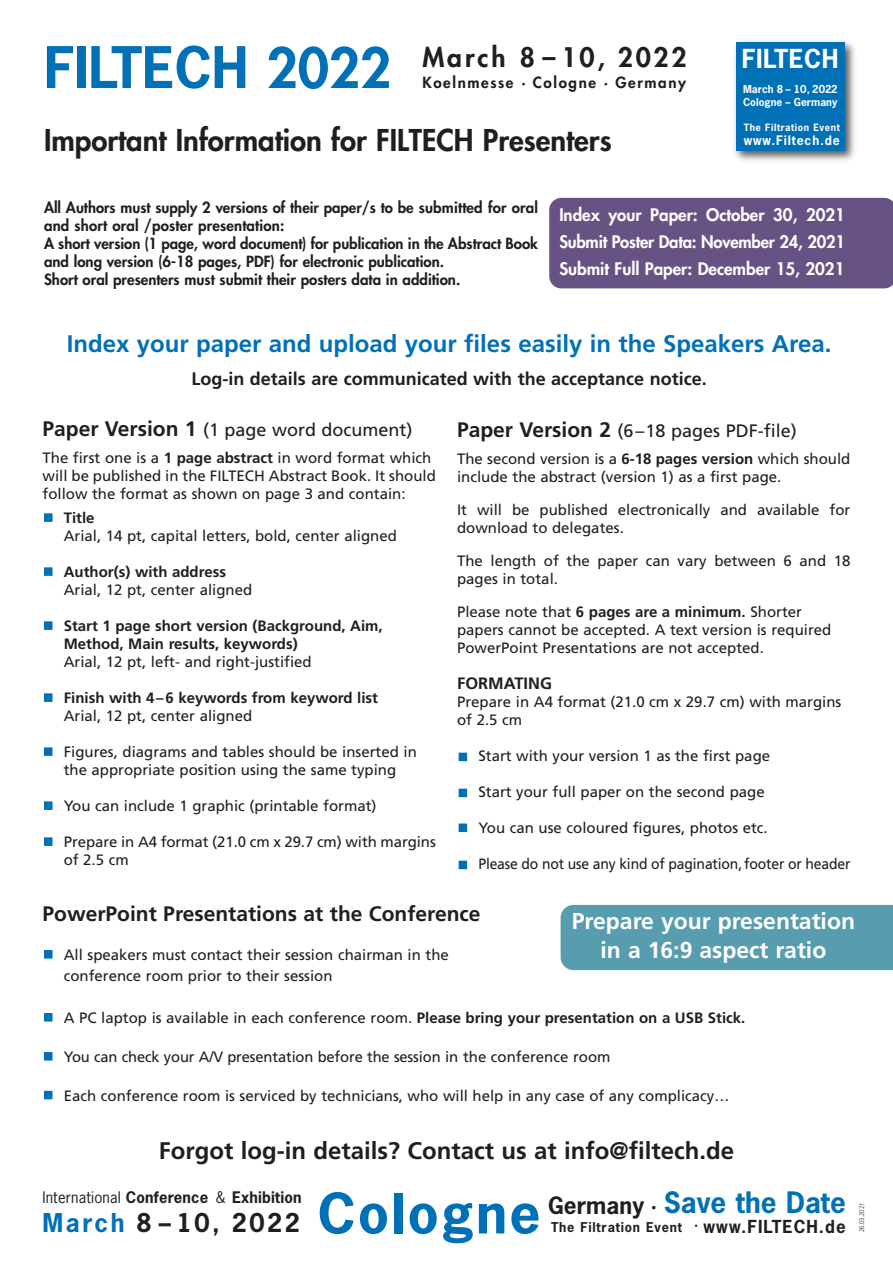
<style>
.page{position:relative;width:893px;height:1263px;background:#fff}
.page>*{position:absolute;margin:0;border:0;box-sizing:border-box;transform-origin:0 0}
.t1{font:700 53.85px "News Gothic";color:#0070b7}
.t2{font:700 52.5px "News Gothic";letter-spacing:.035em;color:#0070b7;scale:1.05 1}
.t3{font:800 29.25px "Futura Std";color:#1f1f1e}
.t4{font:700 27.75px "News Gothic";color:#0070b7}
.t5{font:800 26.25px "Futura Std";letter-spacing:.11em;color:#1f1f1e}
.t6{font:700 24.6px "News Gothic";letter-spacing:.02em;color:#fff}
.t7{font:700 24.3px "News Gothic";letter-spacing:.105em;color:#1f1f1e}
.t8{font:700 24px "Frutiger";color:#0070b7}
.t9{font:700 24px "Frutiger";color:#1f1f1e}
.t10{font:700 22.95px "Frutiger";color:#fff}
.t11{font:700 21px "Frutiger";color:#1f1f1e}
.t12{font:18px "Frutiger";color:#1f1f1e}
.t13{font:700 18px "Frutiger";color:#1f1f1e}
.t14{font:800 16.8px "Futura Std";color:#fff}
.t15{font:700 16.8px "News Gothic";letter-spacing:.06em;color:#1f1f1e}
.t16{font:700 16.5px "Frutiger";color:#1f1f1e}
.t17{font:15px/18px "Frutiger";color:#1f1f1e}
.t18{font:800 15px/18px "Futura Std";color:#1f1f1e}
.t19{font:700 15px/18px "Frutiger";color:#1f1f1e}
.t20{font:15px "Frutiger";color:#1f1f1e;scale:.93 1}
.t21{font:700 15px "News Gothic";letter-spacing:.01em;color:#1f1f1e}
.t22{font:800 15px "Futura Std";letter-spacing:.105em;color:#1f1f1e}
.t23{font:700 12.75px "News Gothic";letter-spacing:.06em;color:#1f1f1e}
.t24{font:700 12.3px "News Gothic";letter-spacing:.07em;color:#fff}
.t25{font:700 10.35px "News Gothic";letter-spacing:.005em;color:#fff}
.t26{font:700 9.45px "News Gothic";letter-spacing:.055em;color:#fff}
.t27{font:300 condensed 6.75px "Frutiger";color:#1f1f1e}
.s1{font-family:"Futura Std";font-weight:800}
.s2{font-weight:700;font-size:21px}
.s3{font-weight:700}
.s4{font-weight:400}
.s5{font-size:22.5px;color:#1f1f1e}
.s6{font-family:"Frutiger";font-size:22.5px;color:#1f1f1e}
.s7{color:#0070b7}
</style>
<div class="page">
<div style="left:45px;top:514px;width:6px;height:7px;background:#0070b7"></div>
<div style="left:44px;top:513px;width:9px;height:9px;border:1px solid #0070b7"></div>
<div style="left:45px;top:568px;width:6px;height:7px;background:#0070b7"></div>
<div style="left:44px;top:567px;width:9px;height:9px;border:1px solid #0070b7"></div>
<div style="left:45px;top:622px;width:6px;height:7px;background:#0070b7"></div>
<div style="left:44px;top:621px;width:9px;height:9px;border:1px solid #0070b7"></div>
<div style="left:45px;top:694px;width:6px;height:7px;background:#0070b7"></div>
<div style="left:44px;top:693px;width:9px;height:9px;border:1px solid #0070b7"></div>
<div style="left:45px;top:748px;width:6px;height:7px;background:#0070b7"></div>
<div style="left:44px;top:747px;width:9px;height:9px;border:1px solid #0070b7"></div>
<div style="left:45px;top:802px;width:6px;height:7px;background:#0070b7"></div>
<div style="left:44px;top:801px;width:9px;height:9px;border:1px solid #0070b7"></div>
<div style="left:45px;top:838px;width:6px;height:7px;background:#0070b7"></div>
<div style="left:44px;top:837px;width:9px;height:9px;border:1px solid #0070b7"></div>
<svg style="left:461px;top:863px;width:4px;height:4px"></svg>
<div style="left:459px;top:861px;width:8px;height:8px;border:1px solid #0070b7"></div>
<svg style="left:461px;top:825px;width:4px;height:5px"></svg>
<div style="left:459px;top:823px;width:8px;height:9px;border:1px solid #0070b7"></div>
<svg style="left:461px;top:755px;width:4px;height:4px"></svg>
<div style="left:459px;top:753px;width:8px;height:8px;border:1px solid #0070b7"></div>
<svg style="left:461px;top:791px;width:4px;height:4px"></svg>
<div style="left:459px;top:789px;width:8px;height:8px;border:1px solid #0070b7"></div>
<div style="left:549px;top:198px;width:344px;height:90px;background:#675383"></div>
<img style="left:734px;top:41px;width:121px;height:120px">
<div style="left:736px;top:43px;width:108px;height:108px;background:#0070b7"></div>
<svg style="left:46px;top:1015px;width:5px;height:4px"></svg>
<div style="left:44px;top:1013px;width:9px;height:8px;border:1px solid #0070b7"></div>
<svg style="left:46px;top:1054px;width:5px;height:4px"></svg>
<div style="left:44px;top:1052px;width:9px;height:8px;border:1px solid #0070b7"></div>
<svg style="left:46px;top:1093px;width:5px;height:4px"></svg>
<div style="left:44px;top:1091px;width:9px;height:8px;border:1px solid #0070b7"></div>
<svg style="left:46px;top:952px;width:5px;height:4px"></svg>
<div style="left:44px;top:950px;width:9px;height:8px;border:1px solid #0070b7"></div>
<div style="left:561px;top:905px;width:332px;height:65px;background:#589daf"></div>
<p class="t1" style="left:44px;top:46px;width:349px">FILTECH <span class="s1">2022</span></p>
<p class="t5" style="left:422px;top:45px;width:266px">March 8 – 10, 2022</p>
<p class="t22" style="left:422px;top:75px;width:265px">Koelnmesse · Cologne · Germany</p>
<p class="t3" style="left:44px;top:126px;width:569px">Important Information for FILTECH Presenters</p>
<p class="t6" style="left:742px;top:49px;width:98px">FILTECH</p>
<p class="t25" style="left:743px;top:85px;width:96px">March 8 – 10, 2022</p>
<p class="t25" style="left:743px;top:98px;width:96px">Cologne – Germany</p>
<p class="t26" style="left:744px;top:123px;width:98px">The Filtration Event</p>
<p class="t24" style="left:744px;top:135px;width:98px">www.Filtech.de</p>
<p class="t18" style="left:44px;top:199px;width:496px">All Authors must supply 2 versions of their paper/s to be submitted for oral and short oral /poster presentation:</p>
<p class="t18" style="left:44px;top:235px;width:496px">A short version (1 page, word document) for publication in the Abstract Book and long version (6-18 pages, PDF) for electronic publication.</p>
<p class="t18" style="left:44px;top:271px;width:418px">Short oral presenters must submit their posters data in addition.</p>
<p class="t14" style="left:559px;top:207px;width:287px">Index your Paper: October 30, 2021</p>
<p class="t14" style="left:559px;top:233px;width:287px">Submit Poster Data: November 24, 2021</p>
<p class="t14" style="left:559px;top:260px;width:287px">Submit Full Paper: December 15, 2021</p>
<p class="t8" style="left:67px;top:334px;width:766px">Index your paper and upload your files easily in the Speakers Area.</p>
<p class="t13" style="left:191px;top:372px;width:517px">Log-in details are communicated with the acceptance notice.</p>
<p class="t12" style="left:43px;top:422px;width:372px"><span class="s2">Paper Version 1</span> (1 page word document)</p>
<p class="t17" style="left:43px;top:450px;width:390px">The first one is a <span class="s3">1 page abstract</span> in word format which</p>
<p class="t17" style="left:43px;top:468px;width:395px">will be published in the FILTECH Abstract Book. It should follow the format as shown on page 3 and contain:</p>
<p class="t19" style="left:64px;top:510px;width:32px">Title</p>
<p class="t17" style="left:64px;top:528px;width:335px">Arial, 14 pt, capital letters, bold, center aligned</p>
<p class="t19" style="left:64px;top:564px;width:164px">Author(s) with address</p>
<p class="t17" style="left:64px;top:582px;width:190px">Arial, 12 pt, center aligned</p>
<p class="t19" style="left:64px;top:618px;width:321px">Start 1 page short version (Background, Aim,<br>Method, Main results, keywords)</p>
<p class="t17" style="left:64px;top:654px;width:249px">Arial, 12 pt, left- and right-justified</p>
<p class="t19" style="left:64px;top:690px;width:316px">Finish with 4–6 keywords from keyword list</p>
<p class="t17" style="left:64px;top:708px;width:190px">Arial, 12 pt, center aligned</p>
<p class="t17" style="left:64px;top:744px;width:355px">Figures, diagrams and tables should be inserted in the appropriate position using the same typing</p>
<p class="t17" style="left:64px;top:798px;width:314px">You can include 1 graphic (printable format)</p>
<p class="t17" style="left:64px;top:834px;width:374px">Prepare in A4 format (21.0 cm x 29.7 cm) with margins of 2.5 cm</p>
<p class="t12" style="left:457px;top:424px;width:341px"><span class="s2">Paper Version 2</span> (6–18 pages PDF-file)</p>
<p class="t17" style="left:457px;top:451px;width:395px">The second version is a <span class="s3">6-18 pages version</span> which should include the abstract (version 1) as a first page.</p>
<p class="t17" style="left:457px;top:502px;width:395px">It will be published electronically and available for download to delegates.</p>
<p class="t17" style="left:457px;top:553px;width:395px">The length of the paper can vary between 6 and 18 pages in total.</p>
<p class="t17" style="left:457px;top:604px;width:376px">Please note that <span class="s3">6 pages are a minimum.</span> Shorter papers cannot be accepted. A text version is required<br>PowerPoint Presentations are not accepted.</p>
<p class="t16" style="left:457px;top:677px;width:96px">FORMATING</p>
<p class="t17" style="left:457px;top:694px;width:386px">Prepare in A4 format (21.0 cm x 29.7 cm) with margins of 2.5 cm</p>
<p class="t17" style="left:478px;top:748px;width:293px">Start with your version 1 as the first page</p>
<p class="t17" style="left:478px;top:784px;width:288px">Start your full paper on the second page</p>
<p class="t17" style="left:478px;top:820px;width:291px">You can use coloured figures, photos etc.</p>
<p class="t20" style="left:478px;top:858px;width:402px">Please do not use any kind of pagination, footer or header</p>
<p class="t11" style="left:43px;top:905px;width:440px">PowerPoint Presentations at the Conference</p>
<p class="t17" style="left:64px;top:946px;width:387px">All speakers must contact their session chairman in the</p>
<p class="t17" style="left:64px;top:967px;width:270px">conference room prior to their session</p>
<p class="t17" style="left:64px;top:1009px;width:683px">A PC laptop is available in each conference room. <span class="s3">Please bring your presentation on a USB Stick.</span></p>
<p class="t17" style="left:64px;top:1048px;width:548px">You can check your A/V presentation before the session in the conference room</p>
<p class="t17" style="left:64px;top:1087px;width:667px">Each conference room is serviced by technicians, who will help in any case of any complicacy…</p>
<p class="t10" style="left:572px;top:912px;width:285px">Prepare your presentation</p>
<p class="t10" style="left:601px;top:940px;width:227px">in a 16:9 aspect ratio</p>
<p class="t9" style="left:159px;top:1141px;width:577px">Forgot log-in details? Contact us at info@filtech.de</p>
<p class="t21" style="left:43px;top:1191px;width:261px"><span class="s4">International</span> Conference <span class="s4">&amp;</span> Exhibition</p>
<p class="t4" style="left:548px;top:1191px;width:299px"><span class="s5">Germany</span> <span class="s6">·</span> Save the Date</p>
<p class="t2" style="left:318px;top:1192px;width:214px">Cologne</p>
<p class="t7" style="left:43px;top:1213px;width:259px"><span class="s7">March</span> 8 – 10, 2022</p>
<p class="t23" style="left:551px;top:1222px;width:132px">The Filtration Event</p>
<p class="t15" style="left:694px;top:1220px;width:153px"><sup>·</sup> www.FILTECH.de</p>
<p class="t27" style="left:859px;top:1232px;width:31px;rotate:-90deg">26.03.2021</p>
</div>
